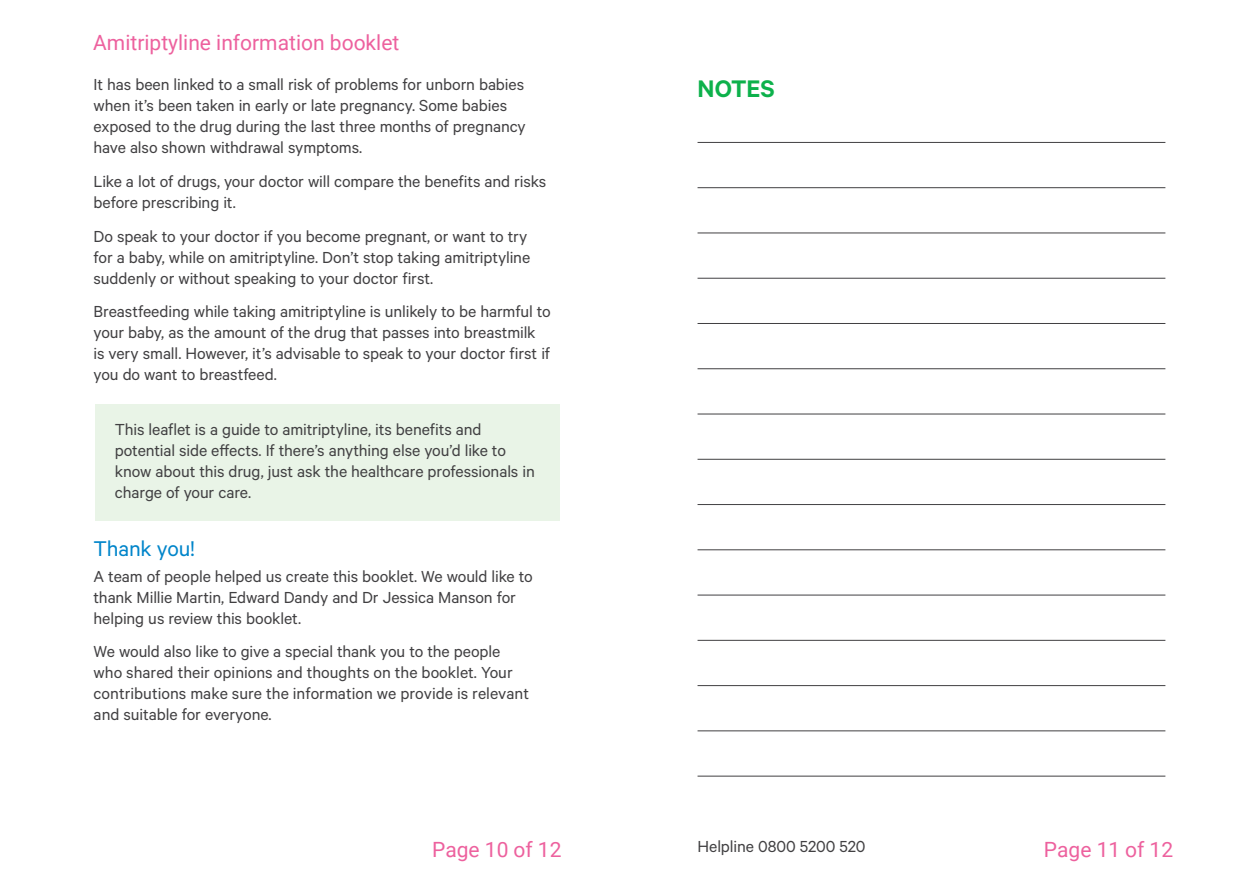
<style>
.page{position:relative;width:1259px;height:893px;background:#fff}
.page>*{position:absolute;margin:0;border:0;box-sizing:border-box;transform-origin:0 0}
.t1{font:600 27px "Calibre";letter-spacing:-.005em;color:#0db14b}
.t2{font:24px "Calibre";letter-spacing:-.01em;color:#0085ca}
.t3{font:21px "Roboto";color:#ed619e}
.t4{font:18px/21px "Calibre";letter-spacing:-.005em;color:#414042}
</style>
<div class="page">
<div style="left:95px;top:404px;width:465px;height:116px;background:#e9f4e7"></div>
<hr style="left:697px;top:142px;width:468px;height:1px;background:#414042">
<hr style="left:697px;top:187px;width:468px;height:1px;background:#414042">
<hr style="left:697px;top:233px;width:468px;height:1px;background:#414042">
<hr style="left:697px;top:278px;width:468px;height:1px;background:#414042">
<hr style="left:697px;top:323px;width:468px;height:1px;background:#414042">
<hr style="left:697px;top:368px;width:468px;height:1px;background:#414042">
<hr style="left:697px;top:414px;width:468px;height:1px;background:#414042">
<hr style="left:697px;top:459px;width:468px;height:1px;background:#414042">
<hr style="left:697px;top:504px;width:468px;height:1px;background:#414042">
<hr style="left:697px;top:549px;width:468px;height:1px;background:#414042">
<hr style="left:697px;top:595px;width:468px;height:1px;background:#414042">
<hr style="left:697px;top:640px;width:468px;height:1px;background:#414042">
<hr style="left:697px;top:685px;width:468px;height:1px;background:#414042">
<hr style="left:697px;top:730px;width:468px;height:1px;background:#414042">
<hr style="left:697px;top:776px;width:468px;height:1px;background:#414042">
<p class="t3" style="left:93px;top:28px;width:308px">Amitriptyline information booklet</p>
<p class="t4" style="left:94px;top:73px;width:434px">It has been linked to a small risk of problems for unborn babies when it’s been taken in early or late pregnancy. Some babies exposed to the drug during the last three months of pregnancy have also shown withdrawal symptoms.</p>
<p class="t4" style="left:94px;top:170px;width:454px">Like a lot of drugs, your doctor will compare the benefits and risks before prescribing it.</p>
<p class="t4" style="left:94px;top:225px;width:438px">Do speak to your doctor if you become pregnant, or want to try for a baby, while on amitriptyline. Don’t stop taking amitriptyline suddenly or without speaking to your doctor first.</p>
<p class="t4" style="left:94px;top:301px;width:459px">Breastfeeding while taking amitriptyline is unlikely to be harmful to your baby, as the amount of the drug that passes into breastmilk is very small. However, it’s advisable to speak to your doctor first if you do want to breastfeed.</p>
<p class="t4" style="left:115px;top:419px;width:421px">This leaflet is a guide to amitriptyline, its benefits and potential side effects. If there’s anything else you’d like to know about this drug, just ask the healthcare professionals in charge of your care.</p>
<h2 class="t2" style="left:94px;top:535px;width:103px">Thank you!</h2>
<p class="t4" style="left:94px;top:565px;width:441px">A team of people helped us create this booklet. We would like to thank Millie Martin, Edward Dandy and Dr Jessica Manson for helping us review this booklet.</p>
<p class="t4" style="left:94px;top:641px;width:437px">We would also like to give a special thank you to the people who shared their opinions and thoughts on the booklet. Your contributions make sure the information we provide is relevant and suitable for everyone.</p>
<h1 class="t1" style="left:697px;top:72px;width:79px">NOTES</h1>
<p class="t4" style="left:697px;top:835px;width:169px">Helpline 0800 5200 520</p>
<p class="t3" style="left:432px;top:835px;width:131px">Page 10 of 12</p>
<p class="t3" style="left:1044px;top:835px;width:131px">Page 11 of 12</p>
</div>
